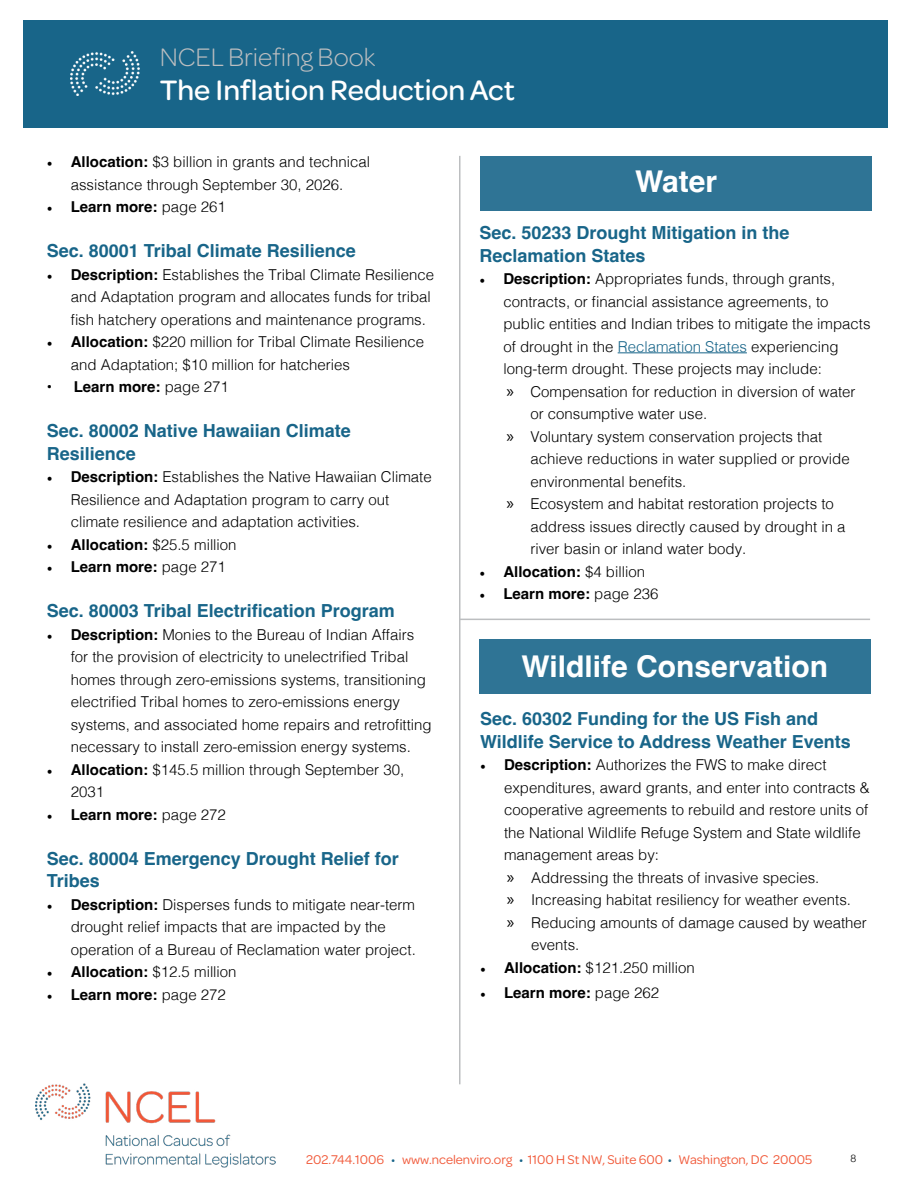
<style>
.page{position:relative;width:918px;height:1188px;background:#fff}
.page>*{position:absolute;margin:0;border:0;box-sizing:border-box;transform-origin:0 0}
.t1{font:700 30px "Helvetica";color:#fff}
.t2{font:500 30px "Omnes";color:#fff}
.t3{font:300 27px "Omnes";color:#bcbec0}
.t4{font:700 18px/22.5px "Helvetica";color:#186589}
.t5{font:300 15px/22.5px "Helvetica";color:#000}
.t6{font:700 15px "Helvetica";color:#000}
.t7{font:13.5px "Omnes";color:#f15838}
.t8{font:300 10.5px "Helvetica";color:#000}
.s1{font-family:"Minion Pro";font-weight:400}
.s2{font-weight:700}
.s3{font-weight:300}
.s4{color:#186589}
.s5{font-family:"Myriad Pro";font-weight:400;font-size:18px}
</style>
<div class="page">
<img style="left:36px;top:1083px;width:239px;height:84px">
<div style="left:23px;top:20px;width:731px;height:108px;background:#186589"></div>
<div style="left:736px;top:20px;width:151px;height:108px;background:#186589"></div>
<img style="left:71px;top:51px;width:68px;height:44px">
<div style="left:480px;top:156px;width:392px;height:54px;background:#2f7495"></div>
<hr style="left:618px;top:352px;width:129px;height:1px;background:#186589">
<div style="left:479px;top:640px;width:392px;height:54px;background:#2f7495"></div>
<hr style="left:459px;top:156px;width:1px;height:928px;background:#bcbec0">
<hr style="left:459px;top:619px;width:411px;height:1px;background:#bcbec0">
<h2 class="t3" style="left:160px;top:39px;width:217px">NCEL Briefing Book</h2>
<h1 class="t2" style="left:160px;top:69px;width:357px">The Inflation Reduction Act</h1>
<p class="t5" style="left:47px;top:152px;width:325px;text-align:center"><span class="s1">•</span> <span class="s2">Allocation:</span> $3 billion in grants and technical assistance through September 30, 2026.</p>
<p class="t6" style="left:47px;top:201px;width:181px"><span class="s1">•</span> Learn more: <span class="s3">page 261</span></p>
<p class="t4" style="left:47px;top:241px;width:311px">Sec. 80001 Tribal Climate Resilience</p>
<p class="t5" style="left:71px;top:264px;width:365px;text-indent:-24px"><span class="s1">•</span> <span class="s2">Description:</span> Establishes the Tribal Climate Resilience and Adaptation program and allocates funds for tribal fish hatchery operations and maintenance programs.</p>
<p class="t5" style="left:71px;top:332px;width:355px;text-indent:-24px"><span class="s1">•</span> <span class="s2">Allocation:</span> $220 million for Tribal Climate Resilience and Adaptation; $10 million for hatcheries</p>
<p class="t6" style="left:47px;top:381px;width:184px">• Learn more: <span class="s3">page 271</span></p>
<p class="t4" style="left:47px;top:421px;width:306px">Sec. 80002 Native Hawaiian Climate<br>Resilience</p>
<p class="t5" style="left:71px;top:467px;width:362px;text-indent:-24px"><span class="s1">•</span> <span class="s2">Description:</span> Establishes the Native Hawaiian Climate<br>Resilience and Adaptation program to carry out climate resilience and adaptation activities.</p>
<p class="t5" style="left:47px;top:534px;width:191px"><span class="s1">•</span> <span class="s2">Allocation:</span> $25.5 million</p>
<p class="t6" style="left:47px;top:561px;width:181px"><span class="s1">•</span> Learn more: <span class="s3">page 271</span></p>
<p class="t4" style="left:47px;top:601px;width:350px">Sec. 80003 Tribal Electrification Program</p>
<p class="t5" style="left:71px;top:624px;width:362px;text-indent:-24px"><span class="s1">•</span> <span class="s2">Description:</span> Monies to the Bureau of Indian Affairs for the provision of electricity to unelectrified Tribal homes through zero-emissions systems, transitioning electrified Tribal homes to zero-emissions energy systems, and associated home repairs and retrofitting necessary to install zero-emission energy systems.</p>
<p class="t5" style="left:71px;top:759px;width:335px;text-indent:-24px"><span class="s1">•</span> <span class="s2">Allocation:</span> $145.5 million through September 30,<br>2031</p>
<p class="t6" style="left:47px;top:808px;width:181px"><span class="s1">•</span> Learn more: <span class="s3">page 272</span></p>
<p class="t4" style="left:47px;top:849px;width:354px">Sec. 80004 Emergency Drought Relief for<br>Tribes</p>
<p class="t5" style="left:71px;top:894px;width:347px;text-indent:-24px"><span class="s1">•</span> <span class="s2">Description:</span> Disperses funds to mitigate near-term drought relief impacts that are impacted by the operation of a Bureau of Reclamation water project.</p>
<p class="t5" style="left:47px;top:962px;width:191px"><span class="s1">•</span> <span class="s2">Allocation:</span> $12.5 million</p>
<p class="t6" style="left:47px;top:988px;width:181px"><span class="s1">•</span> Learn more: <span class="s3">page 272</span></p>
<h1 class="t1" style="left:635px;top:168px;width:84px">Water</h1>
<p class="t4" style="left:479px;top:223px;width:312px">Sec. 50233 Drought Mitigation in the<br>Reclamation States</p>
<p class="t5" style="left:479px;top:269px;width:357px"><span class="s1">•</span> <span class="s2">Description:</span> Appropriates funds, through grants,</p>
<p class="t5" style="left:503px;top:291px;width:327px">contracts, or financial assistance agreements, to</p>
<p class="t5" style="left:503px;top:314px;width:369px">public entities and Indian tribes to mitigate the impacts</p>
<p class="t5" style="left:503px;top:336px;width:337px">of drought in the <span class="s4">Reclamation States</span> experiencing</p>
<p class="t5" style="left:503px;top:359px;width:320px">long-term drought. These projects may include:</p>
<p class="t5" style="left:506px;top:381px;width:351px"><span class="s5">»</span> Compensation for reduction in diversion of water</p>
<p class="t5" style="left:530px;top:404px;width:178px">or consumptive water use.</p>
<p class="t5" style="left:506px;top:426px;width:317px"><span class="s5">»</span> Voluntary system conservation projects that</p>
<p class="t5" style="left:530px;top:449px;width:321px">achieve reductions in water supplied or provide</p>
<p class="t5" style="left:530px;top:471px;width:157px">environmental benefits.</p>
<p class="t5" style="left:506px;top:494px;width:329px"><span class="s5">»</span> Ecosystem and habitat restoration projects to</p>
<p class="t5" style="left:530px;top:516px;width:317px">address issues directly caused by drought in a</p>
<p class="t5" style="left:530px;top:539px;width:217px">river basin or inland water body.</p>
<p class="t6" style="left:479px;top:565px;width:167px"><span class="s1">•</span> Allocation: <span class="s3">$4 billion</span></p>
<p class="t6" style="left:479px;top:588px;width:181px"><span class="s1">•</span> Learn more: <span class="s3">page 236</span></p>
<h1 class="t1" style="left:522px;top:654px;width:308px">Wildlife Conservation</h1>
<p class="t4" style="left:480px;top:709px;width:372px">Sec. 60302 Funding for the US Fish and<br>Wildlife Service to Address Weather Events</p>
<p class="t5" style="left:480px;top:755px;width:348px"><span class="s1">•</span> <span class="s2">Description:</span> Authorizes the FWS to make direct</p>
<p class="t5" style="left:504px;top:777px;width:367px">expenditures, award grants, and enter into contracts &amp;</p>
<p class="t5" style="left:504px;top:800px;width:366px">cooperative agreements to rebuild and restore units of</p>
<p class="t5" style="left:504px;top:822px;width:358px">the National Wildlife Refuge System and State wildlife</p>
<p class="t5" style="left:504px;top:845px;width:157px">management areas by:</p>
<p class="t5" style="left:507px;top:867px;width:314px"><span class="s5">»</span> Addressing the threats of invasive species.</p>
<p class="t5" style="left:507px;top:890px;width:346px"><span class="s5">»</span> Increasing habitat resiliency for weather events.</p>
<p class="t5" style="left:507px;top:912px;width:361px"><span class="s5">»</span> Reducing amounts of damage caused by weather</p>
<p class="t5" style="left:531px;top:935px;width:50px">events.</p>
<p class="t5" style="left:480px;top:957px;width:216px"><span class="s1">•</span> <span class="s2">Allocation:</span> $121.250 million</p>
<p class="t6" style="left:480px;top:987px;width:181px"><span class="s1">•</span> Learn more: <span class="s3">page 262</span></p>
<p class="t7" style="left:306px;top:1151px;width:508px">202.744.1006 <span class="s4">•</span> www.ncelenviro.org <span class="s4">•</span> 1100 H St NW, Suite 600 <span class="s4">•</span> Washington, DC 20005</p>
<p class="t8" style="left:851px;top:1154px;width:7px">8</p>
</div>
